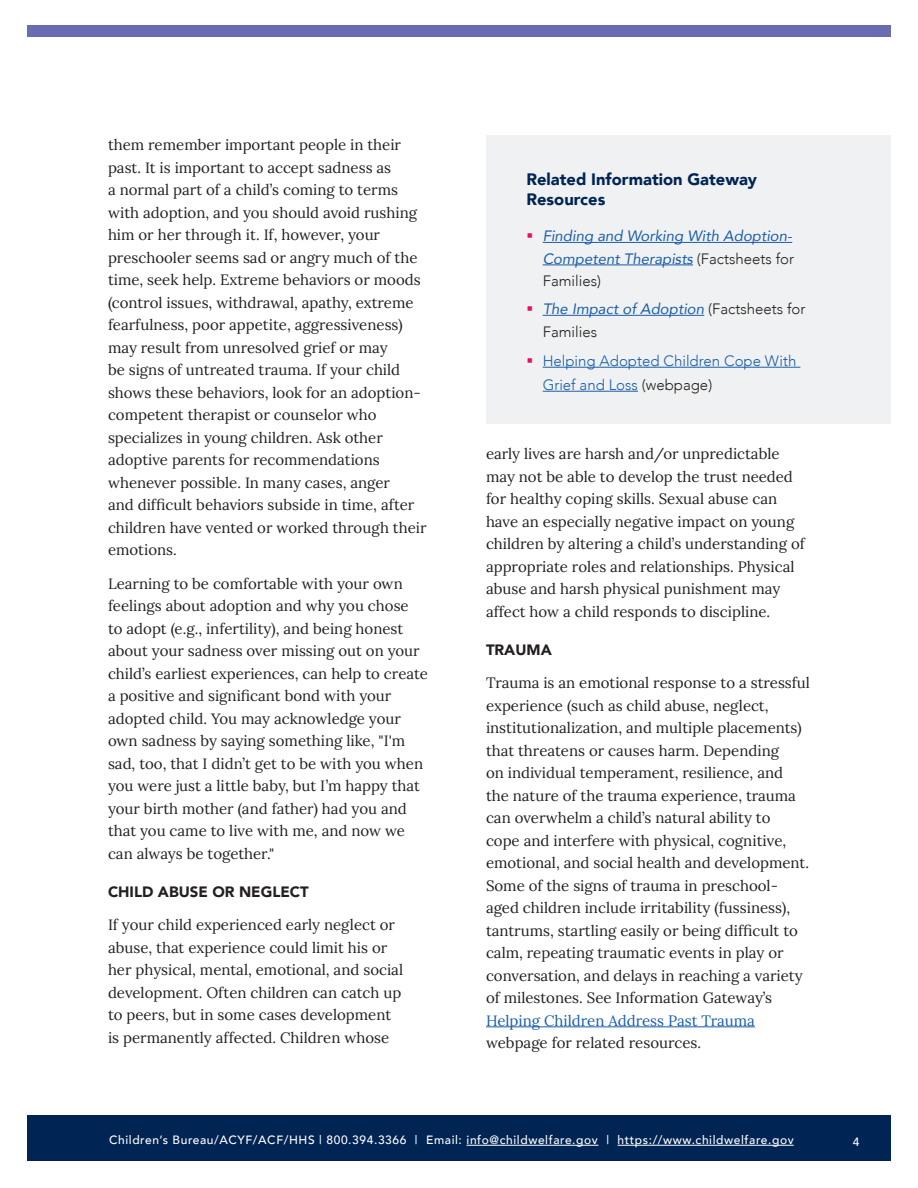
<style>
.page{position:relative;width:918px;height:1188px;background:#fff}
.page>*{position:absolute;margin:0;border:0;box-sizing:border-box;transform-origin:0 0}
.t1{font:900 16.5px/19.8px "Avenir";color:#002453}
.t2{font:15px/22.5px "Lora";color:#231f20}
.t3{font:italic 15px/22.5px "Avenir";color:#195daa}
.t4{font:300 15px/24px "Avenir";color:#195daa}
.t5{font:300 15px/22.5px "Avenir";color:#231f20}
.t6{font:900 15px "Avenir";color:#231f20}
.t7{font:500 12px "Avenir";letter-spacing:.05em;color:#fff}
.s1{font-weight:300;font-style:normal;color:#231f20}
.s2{font-weight:400;font-style:italic;color:#195daa}
.s3{color:#231f20}
.s4{color:#195daa}
</style>
<div class="page">
<div style="left:27px;top:1116px;width:864px;height:45px;background:#002453"></div>
<hr style="left:467px;top:1145px;width:132px;height:1px;background:#fff">
<hr style="left:618px;top:1145px;width:176px;height:1px;background:#fff">
<div style="left:27px;top:26px;width:864px;height:12px;background:#6a6cb2"></div>
<hr style="left:486px;top:1026px;width:269px;height:1px;background:#195daa">
<div style="left:486px;top:135px;width:405px;height:289px;background:#f0f1f2"></div>
<hr style="left:543px;top:242px;width:249px;height:1px;background:#195daa">
<hr style="left:543px;top:265px;width:150px;height:1px;background:#195daa">
<hr style="left:543px;top:315px;width:161px;height:1px;background:#195daa">
<hr style="left:543px;top:367px;width:257px;height:1px;background:#195daa">
<hr style="left:543px;top:391px;width:95px;height:1px;background:#195daa">
<p class="t2" style="left:108px;top:133px;width:320px">them remember important people in their past. It is important to accept sadness as<br>a normal part of a child’s coming to terms with adoption, and you should avoid rushing him or her through it. If, however, your preschooler seems sad or angry much of the time, seek help. Extreme behaviors or moods (control issues, withdrawal, apathy, extreme fearfulness, poor appetite, aggressiveness) may result from unresolved grief or may<br>be signs of untreated trauma. If your child shows these behaviors, look for an adoption&shy;competent therapist or counselor who specializes in young children. Ask other adoptive parents for recommendations whenever possible. In many cases, anger<br>and difficult behaviors subside in time, after children have vented or worked through their emotions.</p>
<p class="t2" style="left:108px;top:571px;width:322px">Learning to be comfortable with your own feelings about adoption and why you chose<br>to adopt (e.g., infertility), and being honest about your sadness over missing out on your child’s earliest experiences, can help to create a positive and significant bond with your adopted child. You may acknowledge your own sadness by saying something like, "I'm sad, too, that I didn’t get to be with you when you were just a little baby, but I’m happy that your birth mother (and father) had you and that you came to live with me, and now we can always be together."</p>
<h3 class="t6" style="left:108px;top:879px;width:202px">CHILD ABUSE OR NEGLECT</h3>
<p class="t2" style="left:108px;top:913px;width:297px">If your child experienced early neglect or abuse, that experience could limit his or her physical, mental, emotional, and social development. Often children can catch up to peers, but in some cases development is permanently affected. Children whose</p>
<h3 class="t1" style="left:526px;top:169px;width:232px">Related Information Gateway<br>Resources</h3>
<p class="t3" style="left:543px;top:225px;width:253px">Finding and Working With Adoption-<br>Competent Therapists <span class="s1">(Factsheets for<br>Families)</span></p>
<p class="t5" style="left:543px;top:298px;width:264px"><span class="s2">The Impact of Adoption</span> (Factsheets for<br>Families</p>
<p class="t4" style="left:543px;top:349px;width:255px">Helping Adopted Children Cope With<br>Grief and Loss <span class="s3">(webpage)</span></p>
<p class="t2" style="left:486px;top:442px;width:320px">early lives are harsh and/or unpredictable may not be able to develop the trust needed for healthy coping skills. Sexual abuse can have an especially negative impact on young children by altering a child’s understanding of appropriate roles and relationships. Physical abuse and harsh physical punishment may affect how a child responds to discipline.</p>
<h3 class="t6" style="left:486px;top:637px;width:67px">TRAUMA</h3>
<p class="t2" style="left:486px;top:671px;width:326px">Trauma is an emotional response to a stressful experience (such as child abuse, neglect, institutionalization, and multiple placements) that threatens or causes harm. Depending<br>on individual temperament, resilience, and<br>the nature of the trauma experience, trauma can overwhelm a child’s natural ability to<br>cope and interfere with physical, cognitive, emotional, and social health and development.<br>Some of the signs of trauma in preschool&shy;aged children include irritability (fussiness), tantrums, startling easily or being difficult to calm, repeating traumatic events in play or conversation, and delays in reaching a variety of milestones. See Information Gateway’s <span class="s4">Helping Children Address Past Trauma </span>webpage for related resources.</p>
<p class="t7" style="left:109px;top:1130px;width:686px">Children’s Bureau/ACYF/ACF/HHS | 800.394.3366 | Email: info@childwelfare.gov | https://www.childwelfare.gov</p>
<p class="t7" style="left:853px;top:1131px;width:8px">4</p>
</div>
